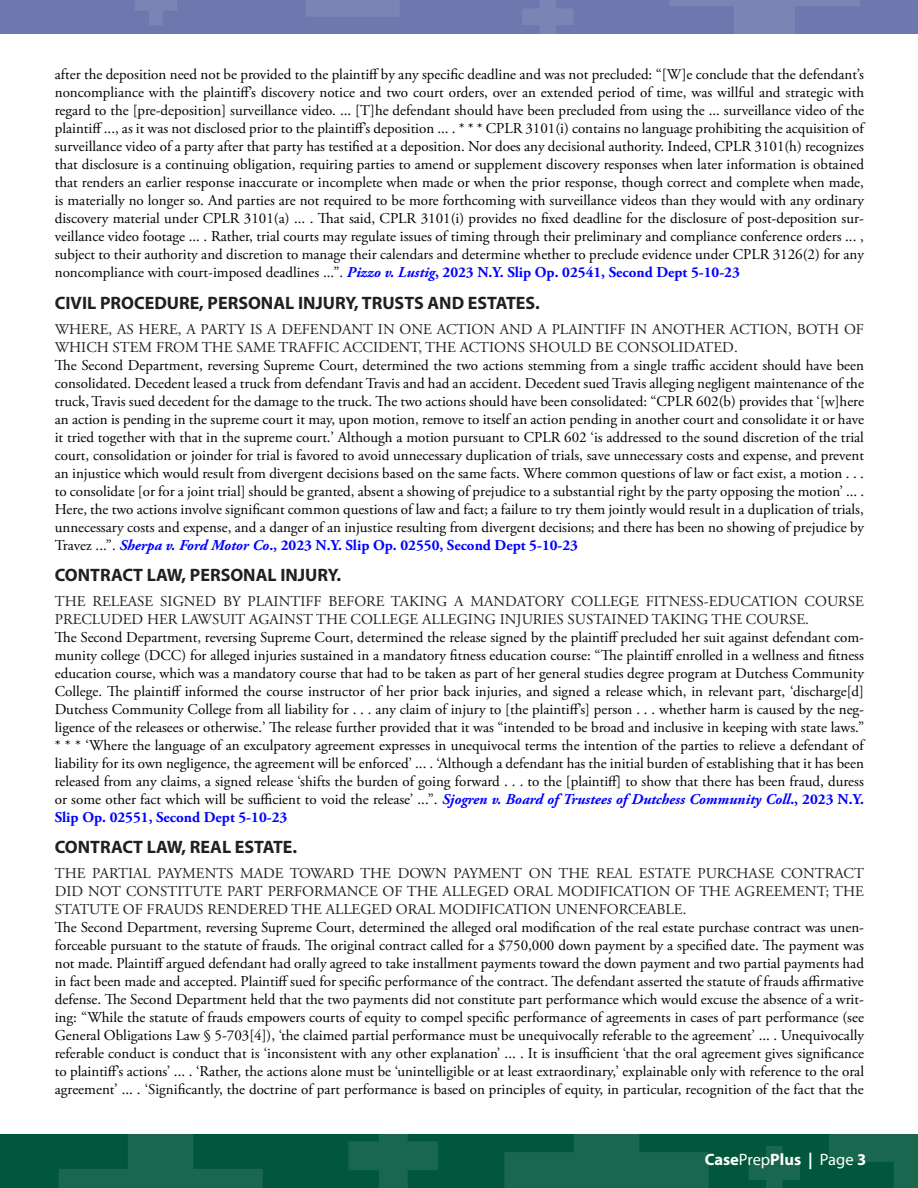
<style>
.page{position:relative;width:918px;height:1188px;background:#fff}
.page>*{position:absolute;margin:0;border:0;box-sizing:border-box;transform-origin:0 0}
.area_of_law{font:700 18px "Myriad Pro";color:#231f20}
.t1{font:700 16.5px "Myriad Pro";color:#fff}
.Body_Copy{font:15px/18px "Adobe Garamond Pro";color:#000;text-align:justify}
.Body_Copy-2{font:15px/18px "Adobe Garamond Pro";color:#231f20}
.s1{font-weight:700;font-style:italic;color:#00f}
.s2{font-weight:700;color:#00f}
.s3{font-weight:400}
</style>
<div class="page">
<div style="left:0;top:0;width:918px;height:33px;background:#6e77ae"></div>
<div style="left:0;top:1134px;width:918px;height:54px;background:#00573c"></div>
<svg style="left:504px;top:1134px;width:205px;height:54px"></svg>
<svg style="left:59px;top:1134px;width:204px;height:54px"></svg>
<svg style="left:0;top:33px;width:23px;height:1px"></svg>
<svg style="left:306px;top:0;width:93px;height:16px"></svg>
<svg style="left:348px;top:1134px;width:90px;height:54px"></svg>
<svg style="left:749px;top:1146px;width:51px;height:42px"></svg>
<svg style="left:522px;top:0;width:52px;height:34px"></svg>
<svg style="left:135px;top:0;width:42px;height:25px"></svg>
<svg style="left:829px;top:1134px;width:89px;height:54px"></svg>
<svg style="left:669px;top:0;width:191px;height:34px"></svg>
<p class="Body_Copy" style="left:55px;top:66px;width:811px">after the deposition need not be provided to the plaintiff by any specific deadline and was not precluded: “[W]e conclude that the defendant’s noncompliance with the plaintiff’s discovery notice and two court orders, over an extended period of time, was willful and strategic with regard to the [pre-deposition] surveillance video. ... [T]he defendant should have been precluded from using the ... surveillance video of the plaintiff ..., as it was not disclosed prior to the plaintiff’s deposition ... . * * * CPLR 3101(i) contains no language prohibiting the acquisition of surveillance video of a party after that party has testified at a deposition. Nor does any decisional authority. Indeed, CPLR 3101(h) recognizes that disclosure is a continuing obligation, requiring parties to amend or supplement discovery responses when later information is obtained that renders an earlier response inaccurate or incomplete when made or when the prior response, though correct and complete when made, is materially no longer so. And parties are not required to be more forthcoming with surveillance videos than they would with any ordinary discovery material under CPLR 3101(a) ... . That said, CPLR 3101(i) provides no fixed deadline for the disclosure of post-deposition sur&shy;veillance video footage ... . Rather, trial courts may regulate issues of timing through their preliminary and compliance conference orders ... , subject to their authority and discretion to manage their calendars and determine whether to preclude evidence under CPLR 3126(2) for any noncompliance with court-imposed deadlines ...”. <span class="s1">Pizzo v. Lustig</span><span class="s2">, 2023 N.Y. Slip Op. 02541, Second Dept 5-10-23</span></p>
<p class="area_of_law" style="left:55px;top:291px;width:487px">CIVIL PROCEDURE, PERSONAL INJURY, TRUSTS AND ESTATES.</p>
<p class="Body_Copy-2" style="left:55px;top:321px;width:811px">WHERE, AS HERE, A PARTY IS A DEFENDANT IN ONE ACTION AND A PLAINTIFF IN ANOTHER ACTION, BOTH OF<br>WHICH STEM FROM THE SAME TRAFFIC ACCIDENT, THE ACTIONS SHOULD BE CONSOLIDATED.</p>
<p class="Body_Copy" style="left:55px;top:357px;width:811px">The Second Department, reversing Supreme Court, determined the two actions stemming from a single traffic accident should have been consolidated. Decedent leased a truck from defendant Travis and had an accident. Decedent sued Travis alleging negligent maintenance of the truck, Travis sued decedent for the damage to the truck. The two actions should have been consolidated: “CPLR 602(b) provides that ‘[w]here an action is pending in the supreme court it may, upon motion, remove to itself an action pending in another court and consolidate it or have it tried together with that in the supreme court.’ Although a motion pursuant to CPLR 602 ‘is addressed to the sound discretion of the trial court, consolidation or joinder for trial is favored to avoid unnecessary duplication of trials, save unnecessary costs and expense, and prevent an injustice which would result from divergent decisions based on the same facts. Where common questions of law or fact exist, a motion . . . to consolidate [or for a joint trial] should be granted, absent a showing of prejudice to a substantial right by the party opposing the motion’ ... .<br>Here, the two actions involve significant common questions of law and fact; a failure to try them jointly would result in a duplication of trials, unnecessary costs and expense, and a danger of an injustice resulting from divergent decisions; and there has been no showing of prejudice by Travez ...”. <span class="s1">Sherpa v. Ford Motor Co</span><span class="s2">., 2023 N.Y. Slip Op. 02550, Second Dept 5-10-23</span></p>
<p class="area_of_law" style="left:55px;top:563px;width:288px">CONTRACT LAW, PERSONAL INJURY.</p>
<p class="Body_Copy-2" style="left:55px;top:593px;width:811px">THE RELEASE SIGNED BY PLAINTIFF BEFORE TAKING A MANDATORY COLLEGE FITNESS-EDUCATION COURSE<br>PRECLUDED HER LAWSUIT AGAINST THE COLLEGE ALLEGING INJURIES SUSTAINED TAKING THE COURSE.</p>
<p class="Body_Copy" style="left:55px;top:629px;width:811px">The Second Department, reversing Supreme Court, determined the release signed by the plaintiff precluded her suit against defendant com&shy;munity college (DCC) for alleged injuries sustained in a mandatory fitness education course: “The plaintiff enrolled in a wellness and fitness education course, which was a mandatory course that had to be taken as part of her general studies degree program at Dutchess Community College. The plaintiff informed the course instructor of her prior back injuries, and signed a release which, in relevant part, ‘discharge[d] Dutchess Community College from all liability for . . . any claim of injury to [the plaintiff’s] person . . . whether harm is caused by the neg&shy;ligence of the releasees or otherwise.’ The release further provided that it was “intended to be broad and inclusive in keeping with state laws.” * * * ‘Where the language of an exculpatory agreement expresses in unequivocal terms the intention of the parties to relieve a defendant of liability for its own negligence, the agreement will be enforced’ ... . ‘Although a defendant has the initial burden of establishing that it has been released from any claims, a signed release ‘shifts the burden of going forward . . . to the [plaintiff] to show that there has been fraud, duress or some other fact which will be sufficient to void the release’ ...”. <span class="s1">Sjogren v. Board of Trustees of Dutchess Community Coll</span><span class="s2">., 2023 N.Y.<br>Slip Op. 02551, Second Dept 5-10-23</span></p>
<p class="area_of_law" style="left:55px;top:836px;width:244px">CONTRACT LAW, REAL ESTATE.</p>
<p class="Body_Copy-2" style="left:55px;top:865px;width:811px;text-align:justify">THE PARTIAL PAYMENTS MADE TOWARD THE DOWN PAYMENT ON THE REAL ESTATE PURCHASE CONTRACT DID NOT CONSTITUTE PART PERFORMANCE OF THE ALLEGED ORAL MODIFICATION OF THE AGREEMENT; THE STATUTE OF FRAUDS RENDERED THE ALLEGED ORAL MODIFICATION UNENFORCEABLE.</p>
<p class="Body_Copy" style="left:55px;top:919px;width:811px">The Second Department, reversing Supreme Court, determined the alleged oral modification of the real estate purchase contract was unen&shy;forceable pursuant to the statute of frauds. The original contract called for a $750,000 down payment by a specified date. The payment was not made. Plaintiff argued defendant had orally agreed to take installment payments toward the down payment and two partial payments had in fact been made and accepted. Plaintiff sued for specific performance of the contract. The defendant asserted the statute of frauds affirmative defense. The Second Department held that the two payments did not constitute part performance which would excuse the absence of a writ&shy;ing: “While the statute of frauds empowers courts of equity to compel specific performance of agreements in cases of part performance (see General Obligations Law § 5-703[4]), ‘the claimed partial performance must be unequivocally referable to the agreement’ ... . Unequivocally referable conduct is conduct that is ‘inconsistent with any other explanation’ ... . It is insufficient ‘that the oral agreement gives significance to plaintiff’s actions’ ... . ‘Rather, the actions alone must be ‘unintelligible or at least extraordinary,’ explainable only with reference to the oral agreement’ ... . ‘Significantly, the doctrine of part performance is based on principles of equity, in particular, recognition of the fact that the</p>
<p class="t1" style="left:705px;top:1148px;width:163px">Case<span class="s3">Prep</span>Plus | <span class="s3">Page</span> 3</p>
</div>
